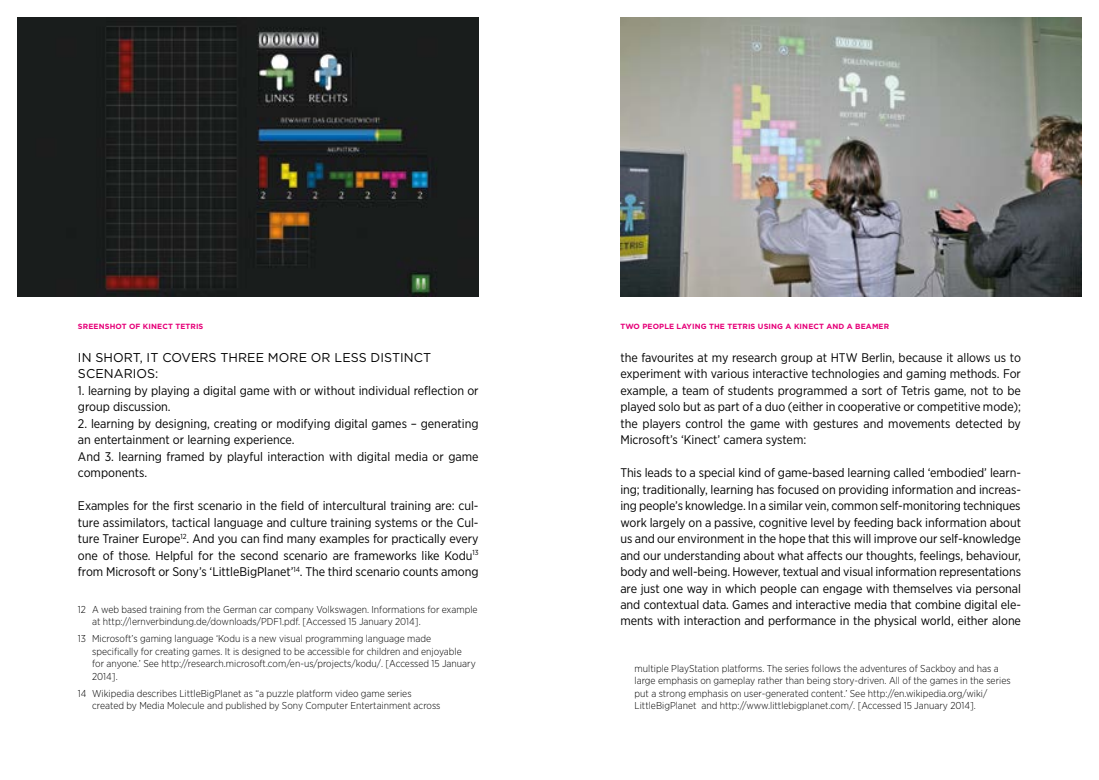
<style>
.page{position:relative;width:1099px;height:780px;background:#fff}
.page>*{position:absolute;margin:0;border:0;box-sizing:border-box;transform-origin:0 0}
.t1{font:12.75px/16.5px "Gotham";letter-spacing:.005em;color:#000}
.t2{font:12.5px/16.5px "Gotham Narrow";letter-spacing:-.005em;color:#000;text-align:justify}
.t3{font:300 10px/12.5px "Gotham Narrow";color:#000}
.t4{font:700 7.5px "Gotham";letter-spacing:.015em;color:#e60079}
</style>
<div class="page">
<img style="left:18px;top:18px;width:460px;height:278px">
<img style="left:620px;top:18px;width:461px;height:278px">
<p class="t4" style="left:78px;top:321px;width:127px">SREENSHOT OF KINECT TETRIS</p>
<p class="t4" style="left:620px;top:321px;width:270px">TWO PEOPLE LAYING THE TETRIS USING A KINECT AND A BEAMER</p>
<p class="t1" style="left:78px;top:349px;width:355px">IN SHORT, IT COVERS THREE MORE OR LESS DISTINCT<br>SCENARIOS:</p>
<p class="t2" style="left:78px;top:382px;width:402px">1. learning by playing a digital game with or without individual reflection or group discussion.</p>
<p class="t2" style="left:78px;top:415px;width:402px;text-align:left">2. learning by designing, creating or modifying digital games – generating an entertainment or learning experience.<br>And 3. learning framed by playful interaction with digital media or game components.</p>
<p class="t2" style="left:78px;top:497px;width:402px">Examples for the first scenario in the field of intercultural training are: cul&shy;ture assimilators, tactical language and culture training systems or the Cul&shy;ture Trainer Europe<sup>12</sup>. And you can find many examples for practically every one of those. Helpful for the second scenario are frameworks like Kodu<sup>13 </sup>from Microsoft or Sony’s ‘LittleBigPlanet’<sup>14</sup>. The third scenario counts among</p>
<p class="t3" style="left:92px;top:602px;width:387px;text-indent:-14px">12 A web based training from the German car company Volkswagen. Informations for example at http://lernverbindung.de/downloads/PDF1.pdf. [Accessed 15 January 2014].</p>
<p class="t3" style="left:92px;top:632px;width:385px;text-indent:-14px">13 Microsoft’s gaming language ‘Kodu is a new visual programming language made specifically for creating games. It is designed to be accessible for children and enjoyable for anyone.’ See http://research.microsoft.com/en-us/projects/kodu/. [Accessed 15 January 2014].</p>
<p class="t3" style="left:92px;top:686px;width:350px;text-indent:-14px">14 Wikipedia describes LittleBigPlanet as “a puzzle platform video game series created by Media Molecule and published by Sony Computer Entertainment across</p>
<p class="t2" style="left:620px;top:349px;width:402px">the favourites at my research group at HTW Berlin, because it allows us to experiment with various interactive technologies and gaming methods. For example, a team of students programmed a sort of Tetris game, not to be played solo but as part of a duo (either in cooperative or competitive mode); the players control the game with gestures and movements detected by Microsoft’s ‘Kinect’ camera system:</p>
<p class="t2" style="left:620px;top:464px;width:402px">This leads to a special kind of game-based learning called ‘embodied’ learn&shy;ing; traditionally, learning has focused on providing information and increas&shy;ing people’s knowledge. In a similar vein, common self-monitoring techniques work largely on a passive, cognitive level by feeding back information about us and our environment in the hope that this will improve our self-knowledge and our understanding about what affects our thoughts, feelings, behaviour, body and well-being. However, textual and visual information representations are just one way in which people can engage with themselves via personal and contextual data. Games and interactive media that combine digital ele&shy;ments with interaction and performance in the physical world, either alone</p>
<p class="t3" style="left:634px;top:661px;width:377px">multiple PlayStation platforms. The series follows the adventures of Sackboy and has a large emphasis on gameplay rather than being story-driven. All of the games in the series put a strong emphasis on user-generated content.’ See http://en.wikipedia.org/wiki/ LittleBigPlanet and http://www.littlebigplanet.com/. [Accessed 15 January 2014].</p>
</div>
